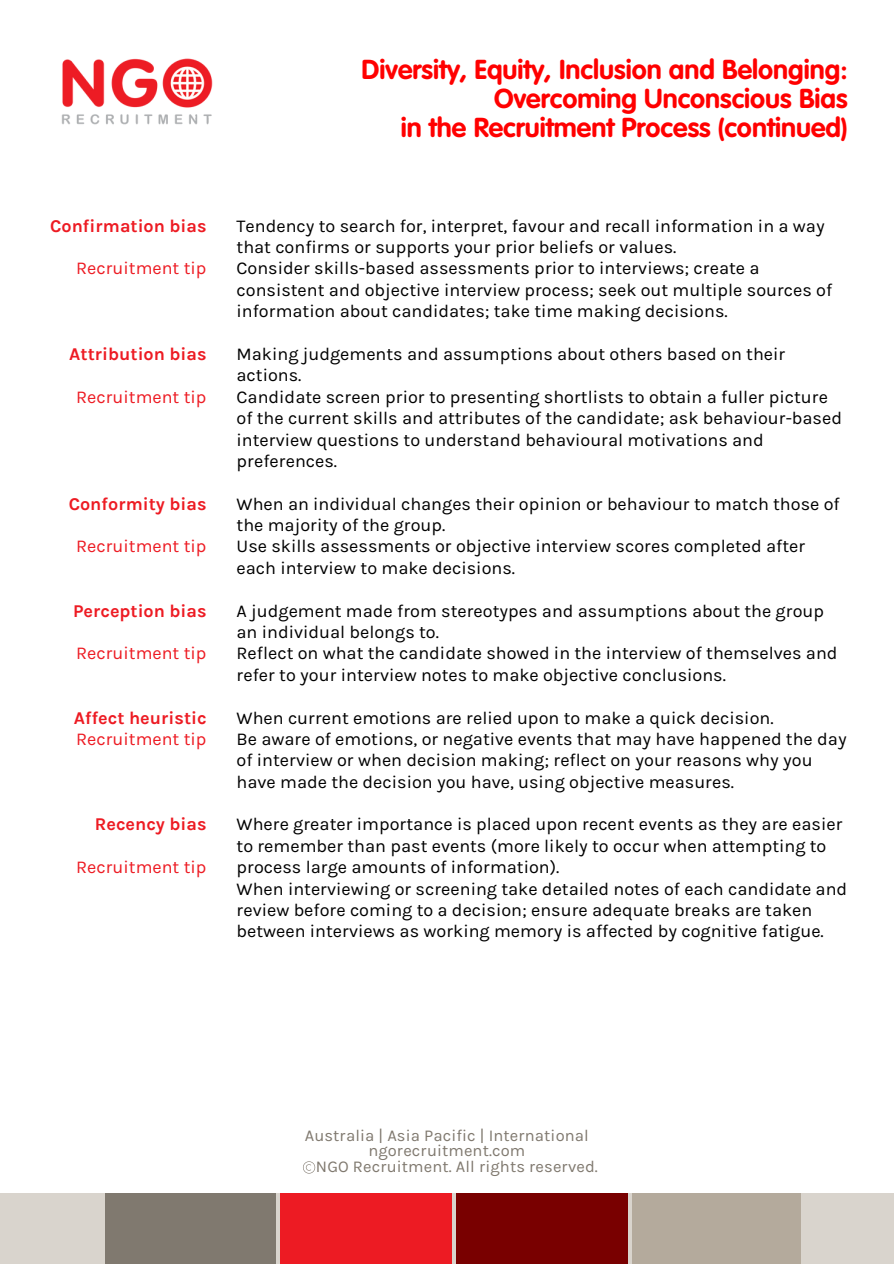
<style>
.page{position:relative;width:894px;height:1264px;background:#fff}
.page>*{position:absolute;margin:0;border:0;box-sizing:border-box;transform-origin:0 0}
.t1{font:700 27px/29.2px "VAG Rounded Std";color:#f00;text-align:right}
.t2{font:18px/21.3px "Karla";color:#000}
.t3{font:700 18px "Karla";color:#ed1b23}
.t4{font:18px "Karla";color:#ed1b23}
.t5{font:16.5px "Karla";letter-spacing:.005em;color:#80796f}
</style>
<div class="page">
<div style="left:0;top:1193px;width:893px;height:70px;background:#d9d4cd"></div>
<div style="left:106px;top:1193px;width:170px;height:70px;background:#80796f"></div>
<div style="left:280px;top:1193px;width:172px;height:70px;background:#ed1b23"></div>
<div style="left:456px;top:1193px;width:171px;height:70px;background:#790000"></div>
<div style="left:632px;top:1193px;width:168px;height:70px;background:#b4aa9c"></div>
<img style="left:61px;top:58px;width:152px;height:67px">
<svg style="left:303px;top:1161px;width:12px;height:12px"></svg>
<h2 class="t3" style="left:50px;top:215px;width:158px">Confirmation bias</h2>
<p class="t4" style="left:76px;top:258px;width:132px">Recruitment tip</p>
<h2 class="t3" style="left:69px;top:343px;width:139px">Attribution bias</h2>
<p class="t4" style="left:76px;top:386px;width:132px">Recruitment tip</p>
<h2 class="t3" style="left:69px;top:493px;width:139px">Conformity bias</h2>
<p class="t4" style="left:76px;top:536px;width:132px">Recruitment tip</p>
<h2 class="t3" style="left:73px;top:600px;width:135px">Perception bias</h2>
<p class="t4" style="left:76px;top:643px;width:132px">Recruitment tip</p>
<p class="t3" style="left:74px;top:707px;width:134px">Affect heuristic</p>
<p class="t4" style="left:76px;top:728px;width:132px">Recruitment tip</p>
<h2 class="t3" style="left:95px;top:814px;width:113px">Recency bias</h2>
<p class="t4" style="left:76px;top:856px;width:132px">Recruitment tip</p>
<h1 class="t1" style="left:361px;top:57px;width:487px">Diversity, Equity, Inclusion and Belonging:<br>Overcoming Unconscious Bias<br>in the Recruitment Process (continued)</h1>
<p class="t2" style="left:236px;top:215px;width:589px">Tendency to search for, interpret, favour and recall information in a way that confirms or supports your prior beliefs or values.</p>
<p class="t2" style="left:236px;top:258px;width:597px">Consider skills-based assessments prior to interviews; create a consistent and objective interview process; seek out multiple sources of information about candidates; take time making decisions.</p>
<p class="t2" style="left:236px;top:343px;width:550px">Making judgements and assumptions about others based on their actions.</p>
<p class="t2" style="left:236px;top:386px;width:606px">Candidate screen prior to presenting shortlists to obtain a fuller picture of the current skills and attributes of the candidate; ask behaviour-based interview questions to understand behavioural motivations and preferences.</p>
<p class="t2" style="left:236px;top:493px;width:604px">When an individual changes their opinion or behaviour to match those of the majority of the group.</p>
<p class="t2" style="left:236px;top:536px;width:570px">Use skills assessments or objective interview scores completed after each interview to make decisions.</p>
<p class="t2" style="left:236px;top:600px;width:589px">A judgement made from stereotypes and assumptions about the group an individual belongs to.</p>
<p class="t2" style="left:236px;top:642px;width:602px">Reflect on what the candidate showed in the interview of themselves and refer to your interview notes to make objective conclusions.</p>
<p class="t2" style="left:236px;top:707px;width:538px">When current emotions are relied upon to make a quick decision.</p>
<p class="t2" style="left:236px;top:728px;width:611px">Be aware of emotions, or negative events that may have happened the day of interview or when decision making; reflect on your reasons why you have made the decision you have, using objective measures.</p>
<p class="t2" style="left:236px;top:813px;width:607px">Where greater importance is placed upon recent events as they are easier to remember than past events (more likely to occur when attempting to process large amounts of information).</p>
<p class="t2" style="left:236px;top:878px;width:612px">When interviewing or screening take detailed notes of each candidate and review before coming to a decision; ensure adequate breaks are taken between interviews as working memory is affected by cognitive fatigue.</p>
<p class="t5" style="left:305px;top:1125px;width:285px">Australia | Asia Pacific | International</p>
<p class="t5" style="left:368px;top:1141px;width:158px">ngorecruitment.com</p>
<p class="t5" style="left:316px;top:1156px;width:283px">NGO Recruitment. All rights reserved.</p>
</div>
